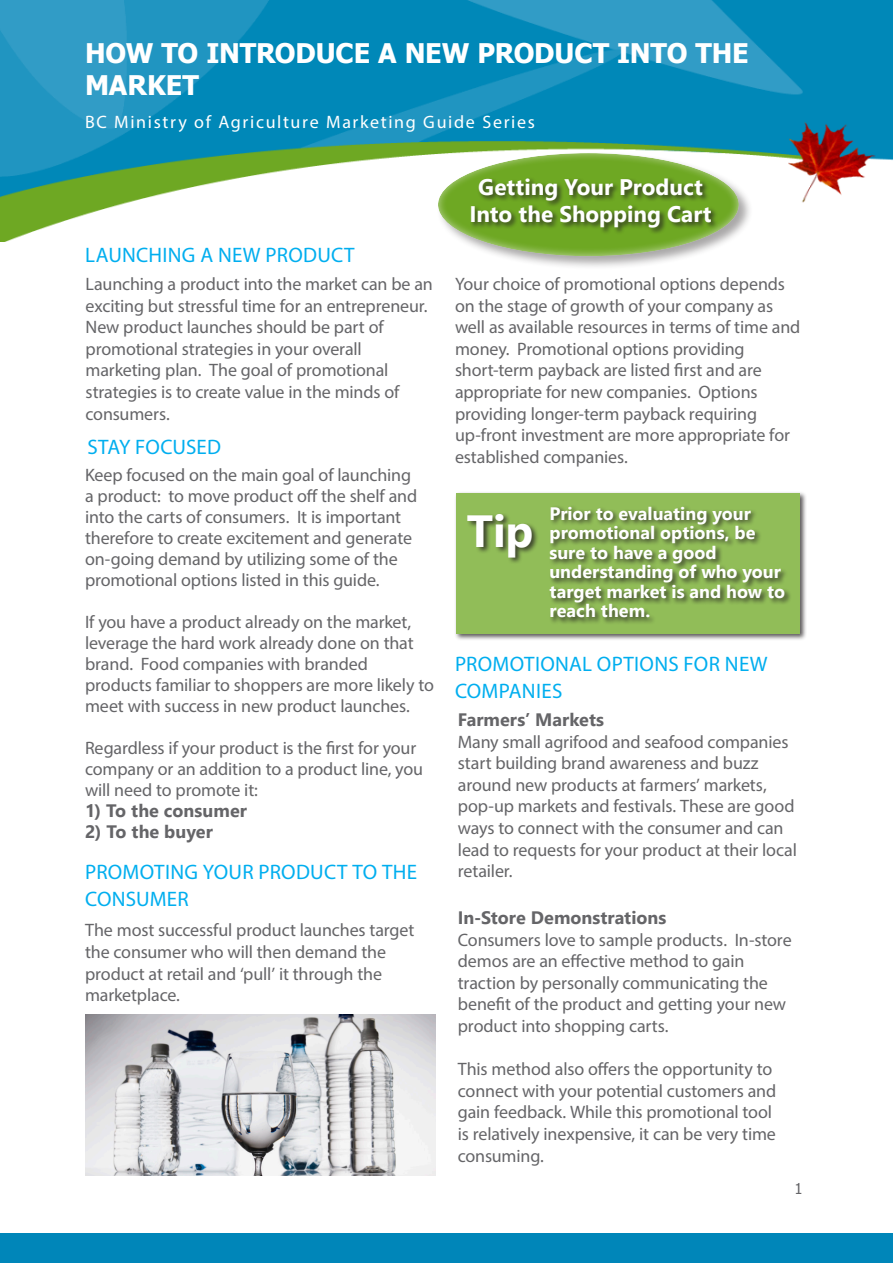
<style>
.page{position:relative;width:893px;height:1263px;background:#fff}
.page>*{position:absolute;margin:0;border:0;box-sizing:border-box;transform-origin:0 0}
.Fotolia_B{font:700 45px "Leelawadee UI";color:#fff}
.t1{font:700 27px/31.5px "Tahoma";letter-spacing:-.005em;color:#fff}
.Fotolia_B-2{font:700 22.5px "Leelawadee UI";color:#fff}
.t2{font:21px/27px "Myriad Pro";letter-spacing:.01em;color:#00aeef}
.Fotolia_B-3{font:18px/21.6px "Myriad Pro";letter-spacing:-.01em;color:#656568}
.Fotolia_B-4{font:700 18px/19.5px "Leelawadee UI";color:#fff}
.Fotolia_B-5{font:700 18px "Leelawadee UI";color:#656568}
.t3{font:18px "Myriad Pro";letter-spacing:.09em;color:#fff}
.Fotolia_B-6{font:15px "Tahoma";color:#656568}
</style>
<div class="page">
<img style="left:0;top:0;width:893px;height:241px">
<div style="left:436px;top:151px;width:317px;height:119px;background:#231f20;opacity:.39"></div>
<div style="left:436px;top:149px;width:304px;height:109px;background:#fff;opacity:.7"></div>
<div style="left:0;top:1234px;width:893px;height:29px;background:#0086b9"></div>
<div style="left:454px;top:492px;width:353px;height:149px;background:#231f20;opacity:.75"></div>
<div style="left:456px;top:493px;width:344px;height:141px;background:#91bd58"></div>
<div style="left:466px;top:513px;width:73px;height:52px;background:#231f20;opacity:.75"></div>
<div style="left:548px;top:504px;width:244px;height:120px;background:#231f20;opacity:.75"></div>
<img style="left:85px;top:1014px;width:351px;height:161px">
<div style="left:470px;top:176px;width:249px;height:59px;background:#231f20;opacity:.75"></div>
<h2 class="t1" style="left:85px;top:39px;width:665px">HOW TO INTRODUCE A NEW PRODUCT INTO THE<br>MARKET</h2>
<p class="t3" style="left:85px;top:111px;width:451px">BC Ministry of Agriculture Marketing Guide Series</p>
<p class="t2" style="left:85px;top:241px;width:271px">LAUNCHING A NEW PRODUCT</p>
<p class="Fotolia_B-3" style="left:86px;top:273px;width:349px">Launching a product into the market can be an exciting but stressful time for an entrepreneur.<br>New product launches should be part of</p>
<p class="Fotolia_B-3" style="left:86px;top:338px;width:278px">promotional strategies in your overall</p>
<p class="Fotolia_B-3" style="left:86px;top:359px;width:304px">marketing plan. The goal of promotional</p>
<p class="Fotolia_B-3" style="left:86px;top:381px;width:315px">strategies is to create value in the minds of consumers.</p>
<p class="t2" style="left:87px;top:433px;width:135px">STAY FOCUSED</p>
<p class="Fotolia_B-3" style="left:85px;top:464px;width:334px;line-height:21px">Keep focused on the main goal of launching a product: to move product off the shelf and into the carts of consumers. It is important therefore to create excitement and generate on-going demand by utilizing some of the</p>
<p class="Fotolia_B-3" style="left:85px;top:569px;width:296px">promotional options listed in this guide.</p>
<p class="Fotolia_B-3" style="left:85px;top:611px;width:330px;line-height:21px">If you have a product already on the market, leverage the hard work already done on that brand. Food companies with branded</p>
<p class="Fotolia_B-3" style="left:85px;top:674px;width:350px;line-height:21px">products familiar to shoppers are more likely to meet with success in new product launches.</p>
<p class="Fotolia_B-3" style="left:85px;top:737px;width:340px;line-height:21px">Regardless if your product is the first for your company or an addition to a product line, you will need to promote it:</p>
<p class="Fotolia_B-5" style="left:85px;top:798px;width:163px">1) To the consumer</p>
<p class="Fotolia_B-5" style="left:85px;top:819px;width:129px">2) To the buyer</p>
<p class="t2" style="left:85px;top:858px;width:334px">PROMOTING YOUR PRODUCT TO THE<br>CONSUMER</p>
<p class="Fotolia_B-3" style="left:85px;top:919px;width:331px">The most successful product launches target the consumer who will then demand the</p>
<p class="Fotolia_B-3" style="left:85px;top:962px;width:298px">product at retail and ‘pull’ it through the</p>
<p class="Fotolia_B-3" style="left:85px;top:984px;width:96px">marketplace.</p>
<p class="Fotolia_B-2" style="left:478px;top:171px;width:226px">Getting Your Product</p>
<p class="Fotolia_B-2" style="left:469px;top:198px;width:244px">Into the Shopping Cart</p>
<p class="Fotolia_B-3" style="left:455px;top:273px;width:347px">Your choice of promotional options depends on the stage of growth of your company as well as available resources in terms of time and</p>
<p class="Fotolia_B-3" style="left:455px;top:338px;width:291px">money. Promotional options providing</p>
<p class="Fotolia_B-3" style="left:455px;top:359px;width:308px">short-term payback are listed first and are</p>
<p class="Fotolia_B-3" style="left:455px;top:381px;width:304px">appropriate for new companies. Options</p>
<p class="Fotolia_B-3" style="left:455px;top:402px;width:336px">providing longer-term payback requiring up-front investment are more appropriate for established companies.</p>
<p class="Fotolia_B" style="left:467px;top:499px;width:68px">Tip</p>
<p class="Fotolia_B-4" style="left:549px;top:502px;width:208px">Prior to evaluating your promotional options, be sure to have a good</p>
<p class="Fotolia_B-4" style="left:549px;top:561px;width:237px">understanding of who your target market is and how to reach them.</p>
<p class="t2" style="left:455px;top:650px;width:314px">PROMOTIONAL OPTIONS FOR NEW<br>COMPANIES</p>
<p class="Fotolia_B-5" style="left:458px;top:707px;width:148px">Farmers’ Markets</p>
<p class="Fotolia_B-3" style="left:458px;top:730px;width:341px">Many small agrifood and seafood companies start building brand awareness and buzz around new products at farmers’ markets, pop-up markets and festivals. These are good ways to connect with the consumer and can lead to requests for your product at their local retailer.</p>
<p class="Fotolia_B-5" style="left:458px;top:905px;width:210px">In-Store Demonstrations</p>
<p class="Fotolia_B-3" style="left:458px;top:928px;width:335px">Consumers love to sample products. In-store demos are an effective method to gain</p>
<p class="Fotolia_B-3" style="left:458px;top:972px;width:330px">traction by personally communicating the benefit of the product and getting your new product into shopping carts.</p>
<p class="Fotolia_B-3" style="left:458px;top:1058px;width:320px">This method also offers the opportunity to connect with your potential customers and gain feedback. While this promotional tool is relatively inexpensive, it can be very time consuming.</p>
<p class="Fotolia_B-6" style="left:795px;top:1178px;width:10px">1</p>
</div>
